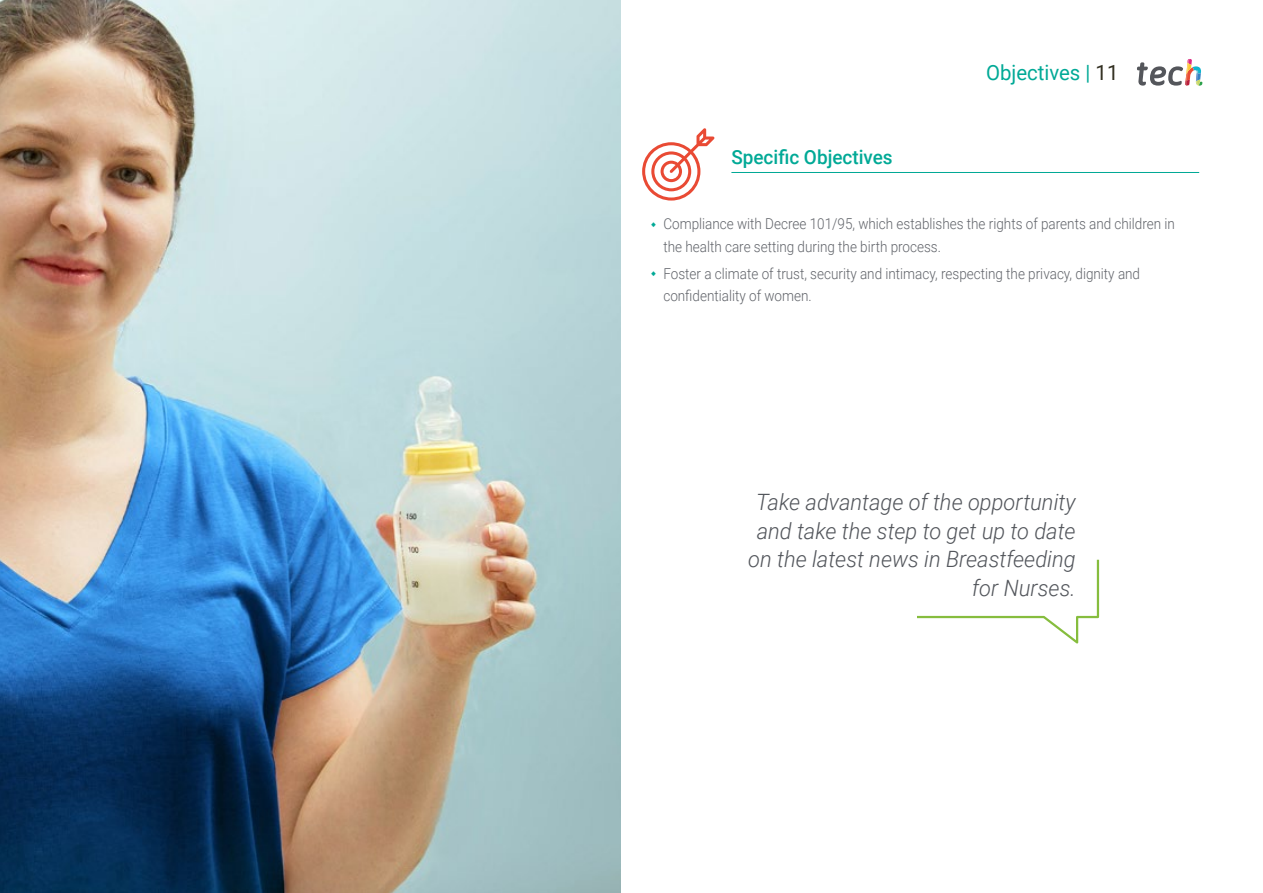
<style>
.page{position:relative;width:1263px;height:893px;background:#fff}
.page>*{position:absolute;margin:0;border:0;box-sizing:border-box;transform-origin:0 0}
.t1{font:italic 300 22.5px/28.5px "Roboto";color:#52555b;text-align:right}
.t2{font:21px "Roboto";color:#00a996}
.t3{font:500 19.5px "Roboto";color:#00a996}
.t4{font:300 15px/22.5px "Roboto";color:#61646a;scale:.9 1}
.s1{color:#312e20}
</style>
<div class="page">
<hr style="left:731px;top:172px;width:468px;height:1px;background:#00a996">
<svg style="left:642px;top:128px;width:72px;height:73px"></svg>
<svg style="left:917px;top:559px;width:183px;height:85px"></svg>
<img style="left:0;top:0;width:621px;height:893px">
<svg style="left:1137px;top:59px;width:65px;height:27px"></svg>
<h3 class="t3" style="left:731px;top:143px;width:163px">Specific Objectives</h3>
<h2 class="t2" style="left:986px;top:57px;width:134px">Objectives | <span class="s1">11</span></h2>
<p class="t4" style="left:663px;top:212px;width:570px">Compliance with Decree 101/95, which establishes the rights of parents and children in the health care setting during the birth process.</p>
<p class="t4" style="left:663px;top:262px;width:531px">Foster a climate of trust, security and intimacy, respecting the privacy, dignity and confidentiality of women.</p>
<h1 class="t1" style="left:748px;top:487px;width:329px">Take advantage of the opportunity and take the step to get up to date on the latest news in Breastfeeding for Nurses.</h1>
</div>
